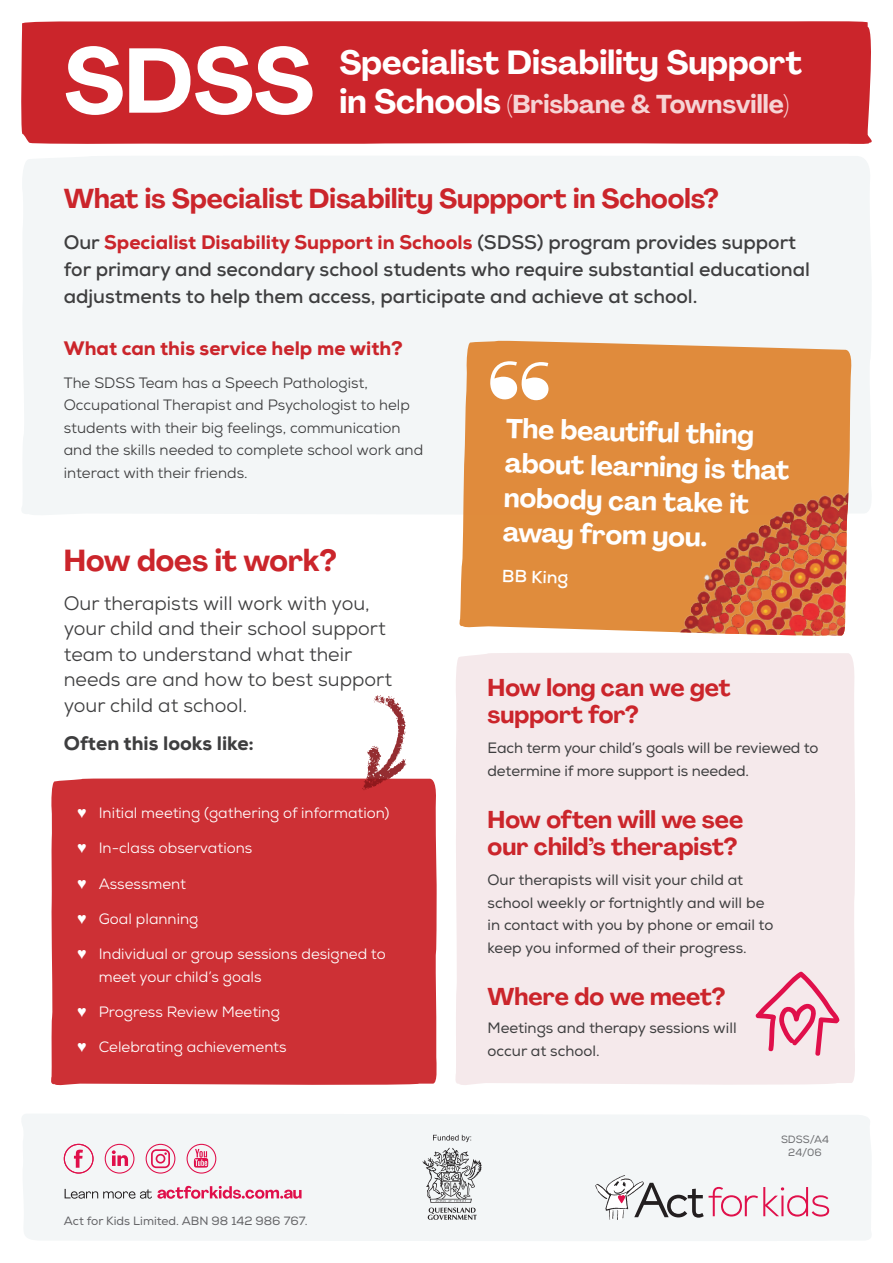
<style>
.page{position:relative;width:893px;height:1263px;background:#fff}
.page>*{position:absolute;margin:0;border:0;box-sizing:border-box;transform-origin:0 0}
.t1{font:700 90.45px "Agrandir";color:#fff}
.t2{font:700 33px "Agrandir";color:#fff}
.t3{font:700 30px "Agrandir";color:#cb252b}
.t4{font:700 27px/34.7px "Agrandir";color:#fff}
.t5{font:700 27px "Agrandir";color:#cb252b}
.t6{font:700 25.5px "Agrandir";color:#f6d4d5}
.t7{font:700 24px/27px "Agrandir";color:#cb252b}
.t8{font:700 19.5px/27px "Nexa";color:#3e3e3f}
.t9{font:19.5px/25.5px "Nexa";color:#3e3e3f}
.t10{font:800 19.5px "Nexa";color:#cb252b}
.t11{font:800 19.5px "Nexa";color:#3e3e3f}
.t12{font:700 17.4px "Nexa";color:#fff}
.t13{font:15px/22.5px "Nexa";color:#3e3e3f}
.t14{font:15px/22.5px "Nexa";color:#fff}
.t15{font:15px/22.5px "Nexa";color:#3e3e3f}
.t16{font:12px "Nexa";color:#636366}
.t17{font:10.5px/12.6px "Nexa";color:#6d6e71;text-align:center}
.s1{font-size:33px;color:#fff}
.s2{font-weight:800;color:#cb252b}
.s3{font-family:"Arial"}
</style>
<div class="page">
<div style="left:22px;top:156px;width:849px;height:359px;background:#f3f6f7"></div>
<div style="left:455px;top:653px;width:400px;height:432px;background:#f5e9eb"></div>
<div style="left:51px;top:778px;width:386px;height:308px;background:#cd3035"></div>
<div style="left:21px;top:21px;width:851px;height:123px;background:#cb252b"></div>
<div style="left:22px;top:1114px;width:849px;height:127px;background:#f3f6f7"></div>
<svg style="left:595px;top:1175px;width:234px;height:45px"></svg>
<svg style="left:423px;top:1148px;width:59px;height:72px"></svg>
<svg style="left:433px;top:1135px;width:38px;height:7px"></svg>
<div style="left:458px;top:340px;width:394px;height:292px;background:#e08b3c"></div>
<img style="left:649px;top:466px;width:200px;height:170px">
<svg style="left:490px;top:361px;width:59px;height:39px"></svg>
<svg style="left:362px;top:695px;width:45px;height:95px"></svg>
<svg style="left:756px;top:971px;width:84px;height:86px;background:#f0b9c7"></svg>
<svg style="left:65px;top:1186px;width:237px;height:13px"></svg>
<svg style="left:64px;top:1144px;width:30px;height:29px"></svg>
<svg style="left:187px;top:1144px;width:29px;height:29px"></svg>
<svg style="left:105px;top:1144px;width:29px;height:29px"></svg>
<svg style="left:146px;top:1144px;width:29px;height:29px"></svg>
<h1 class="t1" style="left:64px;top:44px;width:252px">SDSS</h1>
<h2 class="t2" style="left:339px;top:49px;width:464px">Specialist Disability Support</h2>
<h3 class="t6" style="left:339px;top:93px;width:451px"><span class="s1">in Schools</span> (Brisbane &amp; Townsville)</h3>
<h3 class="t5" style="left:64px;top:188px;width:656px">What is Specialist Disability Suppport in Schools?</h3>
<h3 class="t8" style="left:64px;top:231px;width:748px">Our <span class="s2">Specialist Disability Support in Schools</span> (SDSS) program provides support for primary and secondary school students who require substantial educational adjustments to help them access, participate and achieve at school.</h3>
<h3 class="t10" style="left:64px;top:341px;width:341px">What can this service help me with?</h3>
<p class="t15" style="left:64px;top:373px;width:361px">The SDSS Team has a Speech Pathologist, Occupational Therapist and Psychologist to help students with their big feelings, communication and the skills needed to complete school work and interact with their friends.</p>
<h3 class="t3" style="left:64px;top:548px;width:275px">How does it work?</h3>
<h3 class="t9" style="left:64px;top:592px;width:330px">Our therapists will work with you, your child and their school support team to understand what their needs are and how to best support your child at school.</h3>
<h3 class="t11" style="left:64px;top:736px;width:192px">Often this looks like:</h3>
<p class="t14" style="left:77px;top:803px;width:314px"><span class="s3">♥</span> Initial meeting (gathering of information)</p>
<p class="t14" style="left:77px;top:839px;width:176px"><span class="s3">♥</span> In-class observations</p>
<p class="t14" style="left:77px;top:874px;width:110px"><span class="s3">♥</span> Assessment</p>
<p class="t14" style="left:77px;top:909px;width:122px"><span class="s3">♥</span> Goal planning</p>
<p class="t14" style="left:99px;top:944px;width:288px;text-indent:-21px"><span class="s3">♥</span> Individual or group sessions designed to meet your child’s goals</p>
<p class="t14" style="left:77px;top:1002px;width:204px"><span class="s3">♥</span> Progress Review Meeting</p>
<p class="t14" style="left:77px;top:1037px;width:211px"><span class="s3">♥</span> Celebrating achievements</p>
<p class="t16" style="left:64px;top:1215px;width:245px">Act for Kids Limited. ABN 98 142 986 767.</p>
<h3 class="t4" style="left:507px;top:412px;width:286px;rotate:2deg">The beautiful thing about learning is that nobody can take it away from you.</h3>
<p class="t12" style="left:502px;top:568px;width:68px;rotate:2deg">BB King</p>
<h3 class="t7" style="left:488px;top:676px;width:245px">How long can we get support for?</h3>
<p class="t13" style="left:488px;top:738px;width:332px">Each term your child’s goals will be reviewed to determine if more support is needed.</p>
<h3 class="t7" style="left:488px;top:808px;width:257px">How often will we see our child’s therapist?</h3>
<p class="t13" style="left:488px;top:870px;width:287px">Our therapists will visit your child at school weekly or fortnightly and will be in contact with you by phone or email to keep you informed of their progress.</p>
<h3 class="t7" style="left:488px;top:985px;width:239px">Where do we meet?</h3>
<p class="t13" style="left:488px;top:1018px;width:251px">Meetings and therapy sessions will occur at school.</p>
<p class="t17" style="left:781px;top:1134px;width:50px">SDSS/A4<br>24/06</p>
</div>
